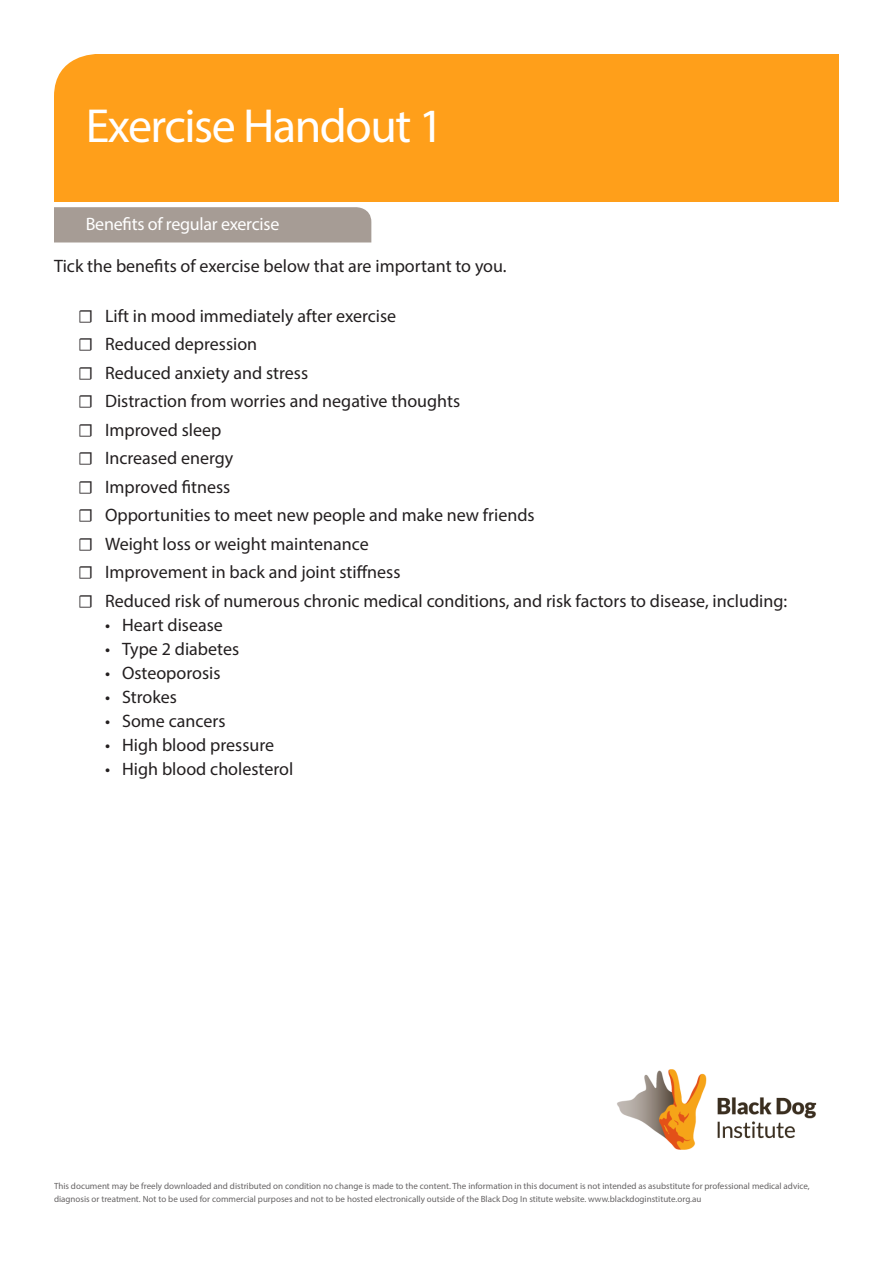
<style>
.page{position:relative;width:893px;height:1263px;background:#fff}
.page>*{position:absolute;margin:0;border:0;box-sizing:border-box;transform-origin:0 0}
.t1{font:48px "Myriad Pro";letter-spacing:-.03em;color:#fff}
.t2{font:18px "Myriad Pro";color:#231f20}
.t3{font:18px "Myriad Pro";letter-spacing:-.015em;color:#fff}
.t4{font:9px/13.5px "Myriad Pro";color:#231f20}
.s1{font-family:"Minion Pro"}
</style>
<div class="page">
<div style="left:54px;top:207px;width:317px;height:35px;background:#a69c95"></div>
<div style="left:54px;top:54px;width:785px;height:148px;background:#ff9f1a"></div>
<img style="left:617px;top:1069px;width:200px;height:81px">
<p class="t1" style="left:86px;top:97px;width:359px">Exercise Handout 1</p>
<p class="t3" style="left:86px;top:212px;width:195px">Benefits of regular exercise</p>
<p class="t2" style="left:54px;top:255px;width:454px">Tick the benefits of exercise below that are important to you.</p>
<p class="t2" style="left:78px;top:304px;width:320px"><span class="s1">☐</span> Lift in mood immediately after exercise</p>
<p class="t2" style="left:78px;top:333px;width:181px"><span class="s1">☐</span> Reduced depression</p>
<p class="t2" style="left:78px;top:361px;width:232px"><span class="s1">☐</span> Reduced anxiety and stress</p>
<p class="t2" style="left:78px;top:390px;width:384px"><span class="s1">☐</span> Distraction from worries and negative thoughts</p>
<p class="t2" style="left:78px;top:418px;width:145px"><span class="s1">☐</span> Improved sleep</p>
<p class="t2" style="left:78px;top:447px;width:157px"><span class="s1">☐</span> Increased energy</p>
<p class="t2" style="left:78px;top:475px;width:154px"><span class="s1">☐</span> Improved fitness</p>
<p class="t2" style="left:78px;top:504px;width:458px"><span class="s1">☐</span> Opportunities to meet new people and make new friends</p>
<p class="t2" style="left:78px;top:532px;width:292px"><span class="s1">☐</span> Weight loss or weight maintenance</p>
<p class="t2" style="left:78px;top:561px;width:324px"><span class="s1">☐</span> Improvement in back and joint stiffness</p>
<p class="t2" style="left:78px;top:589px;width:711px"><span class="s1">☐</span> Reduced risk of numerous chronic medical conditions, and risk factors to disease, including:</p>
<p class="t2" style="left:105px;top:613px;width:119px">• Heart disease</p>
<p class="t2" style="left:105px;top:637px;width:136px">• Type 2 diabetes</p>
<p class="t2" style="left:105px;top:661px;width:117px">• Osteoporosis</p>
<p class="t2" style="left:105px;top:685px;width:73px">• Strokes</p>
<p class="t2" style="left:105px;top:709px;width:122px">• Some cancers</p>
<p class="t2" style="left:105px;top:733px;width:171px">• High blood pressure</p>
<p class="t2" style="left:105px;top:757px;width:190px">• High blood cholesterol</p>
<p class="t4" style="left:54px;top:1178px;width:757px">This document may be freely downloaded and distributed on condition no change is made to the content. The information in this document is not intended as asubstitute for professional medical advice, diagnosis or treatment. Not to be used for commercial purposes and not to be hosted electronically outside of the Black Dog In stitute website. www.blackdoginstitute.org.au</p>
</div>
